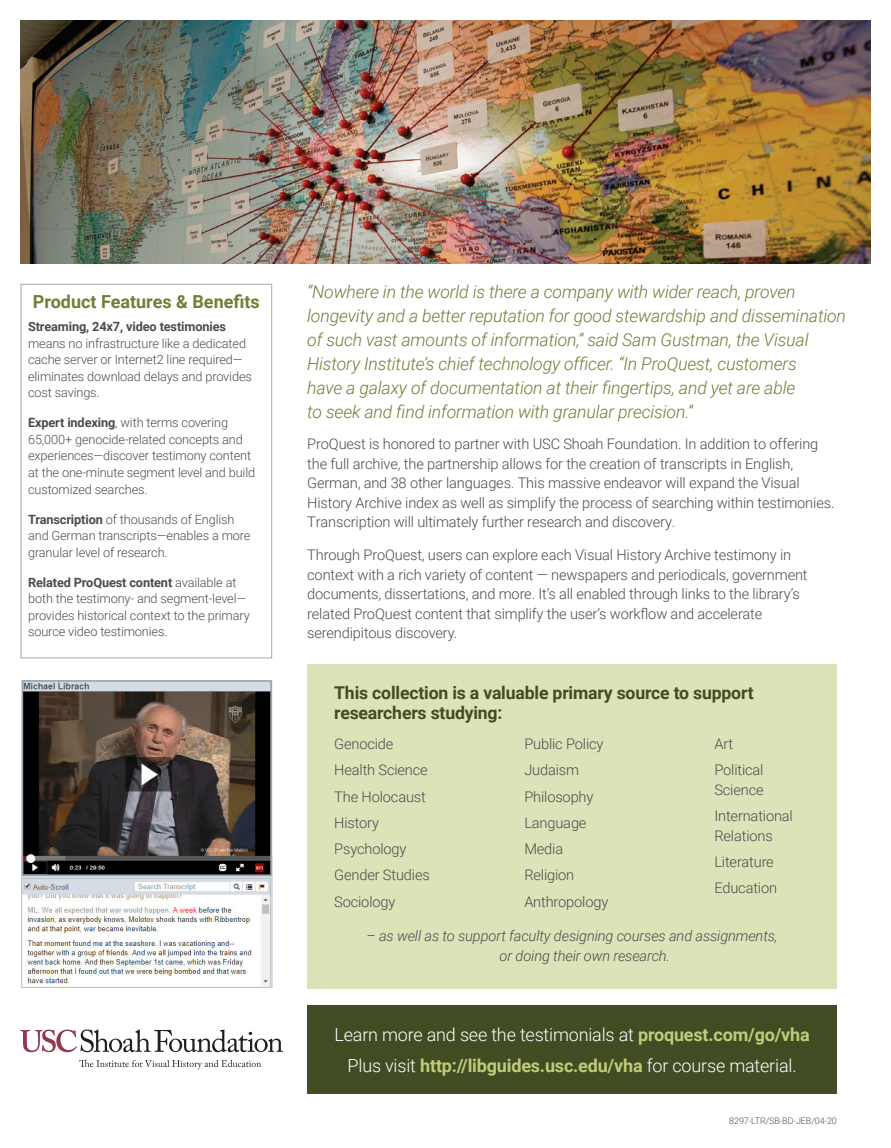
<style>
.page{position:relative;width:891px;height:1148px;background:#fff}
.page>*{position:absolute;margin:0;border:0;box-sizing:border-box;transform-origin:0 0}
.Body_Copy{font:700 18px "Roboto";letter-spacing:-.01em;color:#bfcc7a}
.Body_Copy-2{font:300 18px "Roboto";letter-spacing:-.01em;color:#fff}
.subhead{font:700 18px "Roboto";color:#6f7f35}
.call_out{font:italic 300 17.7px/24px "Roboto";letter-spacing:-.01em;color:#6f7f35}
.Body_Copy-3{font:700 17.7px/19.5px "Roboto";letter-spacing:-.01em;color:#424c23}
.Body_Copy-4{font:300 14.7px/19.5px "Roboto";letter-spacing:-.01em;color:#4b4c4d}
.Bullets{font:italic 300 14.7px/19.5px "Roboto";letter-spacing:-.01em;color:#4b4c4d}
.Body_Copy-5{font:300 12.75px/16.5px "Roboto";letter-spacing:-.01em;color:#4b4c4d}
.Body_Copy-6{font:300 9px "Roboto";letter-spacing:-.01em;color:#4b4c4d}
.s1{font-weight:700}
.s2{font-weight:700;color:#bfcc7a}
.s3{font-weight:300;color:#fff}
</style>
<div class="page">
<img style="left:21px;top:679px;width:251px;height:308px">
<div style="left:307px;top:664px;width:530px;height:324px;background:#dce3b9"></div>
<img style="left:20px;top:20px;width:850px;height:244px">
<div style="left:307px;top:1005px;width:530px;height:89px;background:#424c23"></div>
<svg style="left:20px;top:1029px;width:263px;height:23px"></svg>
<svg style="left:79px;top:1059px;width:182px;height:10px"></svg>
<div style="left:21px;top:284px;width:251px;height:374px;border:1px solid #a7a8aa"></div>
<p class="subhead" style="left:33px;top:289px;width:228px">Product Features &amp; Benefits</p>
<p class="Body_Copy-5" style="left:28px;top:318px;width:225px"><span class="s1">Streaming, 24x7, video testimonies </span>means no infrastructure like a dedicated cache server or Internet2 line required— eliminates download delays and provides cost savings.</p>
<p class="Body_Copy-5" style="left:28px;top:414px;width:229px"><span class="s1">Expert indexing</span>, with terms covering 65,000+ genocide-related concepts and experiences—discover testimony content at the one-minute segment level and build customized searches.</p>
<p class="Body_Copy-5" style="left:28px;top:510px;width:224px"><span class="s1">Transcription</span> of thousands of English and German transcripts—enables a more granular level of research.</p>
<p class="Body_Copy-5" style="left:28px;top:573px;width:223px"><span class="s1">Related ProQuest content</span> available at both the testimony- and segment-level— provides historical context to the primary source video testimonies.</p>
<p class="call_out" style="left:307px;top:278px;width:540px">“Nowhere in the world is there a company with wider reach, proven longevity and a better reputation for good stewardship and dissemination of such vast amounts of information,” said Sam Gustman, the Visual History Institute’s chief technology officer. “In ProQuest, customers<br>have a galaxy of documentation at their fingertips, and yet are able<br>to seek and find information with granular precision.”</p>
<p class="Body_Copy-4" style="left:307px;top:433px;width:529px">ProQuest is honored to partner with USC Shoah Foundation. In addition to offering the full archive, the partnership allows for the creation of transcripts in English, German, and 38 other languages. This massive endeavor will expand the Visual History Archive index as well as simplify the process of searching within testimonies.<br>Transcription will ultimately further research and discovery.</p>
<p class="Body_Copy-4" style="left:307px;top:544px;width:502px">Through ProQuest, users can explore each Visual History Archive testimony in context with a rich variety of content — newspapers and periodicals, government documents, dissertations, and more. It’s all enabled through links to the library’s related ProQuest content that simplify the user’s workflow and accelerate serendipitous discovery.</p>
<p class="Body_Copy-3" style="left:334px;top:682px;width:421px">This collection is a valuable primary source to support researchers studying:</p>
<p class="Body_Copy-4" style="left:334px;top:733px;width:61px">Genocide</p>
<p class="Body_Copy-4" style="left:334px;top:759px;width:95px">Health Science</p>
<p class="Body_Copy-4" style="left:334px;top:786px;width:93px">The Holocaust</p>
<p class="Body_Copy-4" style="left:334px;top:812px;width:46px">History</p>
<p class="Body_Copy-4" style="left:334px;top:838px;width:74px">Psychology</p>
<p class="Body_Copy-4" style="left:334px;top:864px;width:97px">Gender Studies</p>
<p class="Body_Copy-4" style="left:334px;top:891px;width:63px">Sociology</p>
<p class="Body_Copy-4" style="left:524px;top:733px;width:81px">Public Policy</p>
<p class="Body_Copy-4" style="left:524px;top:759px;width:56px">Judaism</p>
<p class="Body_Copy-4" style="left:524px;top:786px;width:71px">Philosophy</p>
<p class="Body_Copy-4" style="left:524px;top:812px;width:64px">Language</p>
<p class="Body_Copy-4" style="left:524px;top:838px;width:40px">Media</p>
<p class="Body_Copy-4" style="left:524px;top:865px;width:51px">Religion</p>
<p class="Body_Copy-4" style="left:524px;top:891px;width:86px">Anthropology</p>
<p class="Body_Copy-4" style="left:714px;top:733px;width:20px">Art</p>
<p class="Body_Copy-4" style="left:714px;top:760px;width:51px">Political<br>Science</p>
<p class="Body_Copy-4" style="left:714px;top:805px;width:80px">International<br>Relations</p>
<p class="Body_Copy-4" style="left:714px;top:851px;width:61px">Literature</p>
<p class="Body_Copy-4" style="left:714px;top:877px;width:64px">Education</p>
<p class="Bullets" style="left:500px;top:925px;width:280px;text-indent:-133px">– as well as to support faculty designing courses and assignments, or doing their own research.</p>
<p class="Body_Copy-2" style="left:334px;top:1021px;width:477px">Learn more and see the testimonials at <span class="s2">proquest.com/go/vha</span></p>
<p class="Body_Copy" style="left:348px;top:1052px;width:451px"><span class="s3">Plus visit</span> http://libguides.usc.edu/vha <span class="s3">for course material.</span></p>
<p class="Body_Copy-6" style="left:729px;top:1114px;width:109px">8297-LTR/SB-BD-JEB/04-20</p>
</div>
